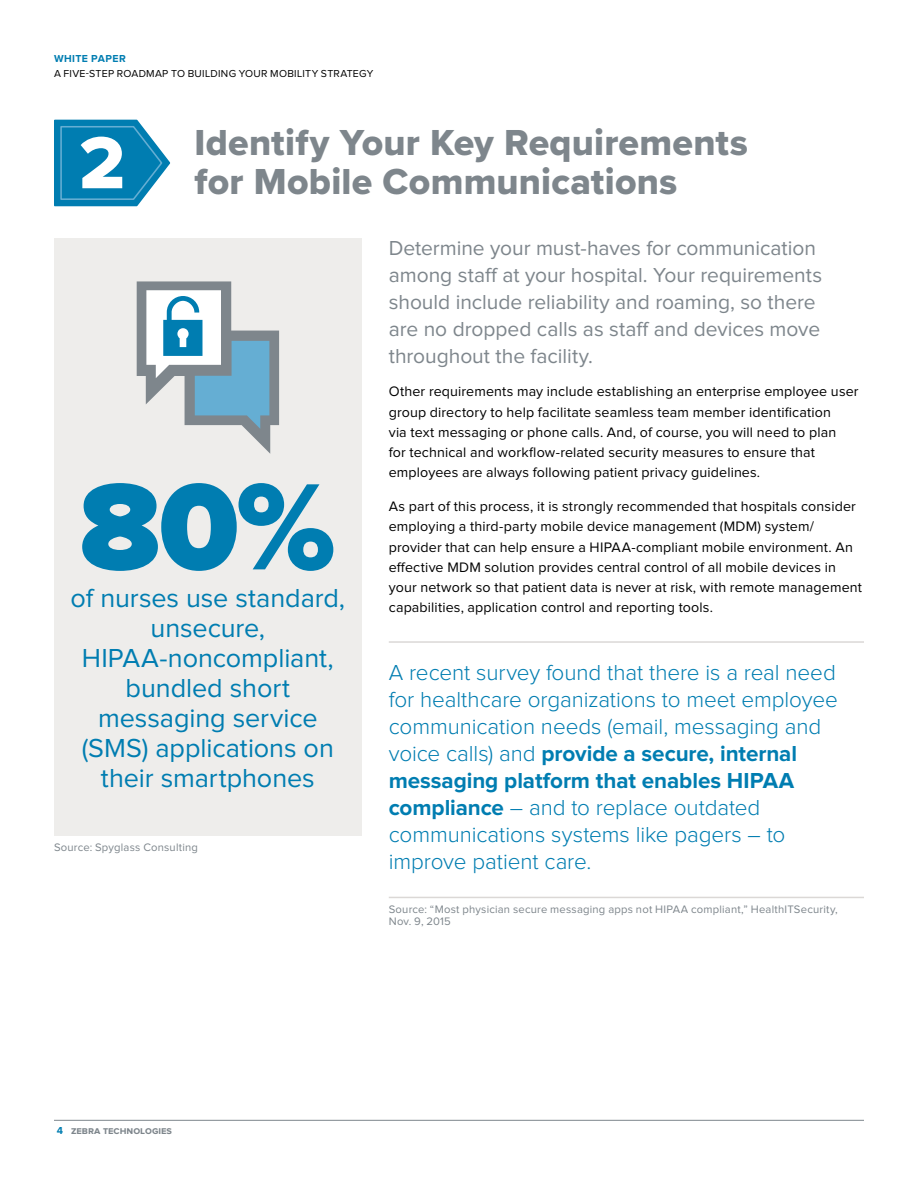
<style>
.page{position:relative;width:918px;height:1188px;background:#fff}
.page>*{position:absolute;margin:0;border:0;box-sizing:border-box;transform-origin:0 0}
.t1{font:900 127.5px "Proxima Nova";color:#007db1}
.t2{font:76.35px "Proxima Nova Extrabld";color:#fff}
.t3{font:37.5px/39px "Proxima Nova Extrabld";letter-spacing:.005em;color:#7e868c}
.t4{font:27px/30px "Proxima Nova";letter-spacing:-.005em;color:#007db1;text-align:center}
.t5{font:300 22.5px/27px "Proxima Nova";letter-spacing:-.005em;color:#007db1}
.t6{font:21px/27px "Proxima Nova";letter-spacing:-.005em;color:#7e868c}
.t7{font:14.25px/20.2px "Proxima Nova";letter-spacing:.01em;color:#000}
.t8{font:11.25px/12px "Proxima Nova";letter-spacing:.02em;color:#7e868c}
.t9{font:10.5px "Proxima Nova";letter-spacing:.025em;color:#000}
.t10{font:700 10.5px "Proxima Nova";color:#7e868c}
.t11{font:700 10.5px "Proxima Nova";letter-spacing:.04em;color:#007db1}
.s1{font-weight:700}
.s2{color:#007db1}
</style>
<div class="page">
<hr style="left:54px;top:1120px;width:810px;height:1px;background:#7e868c">
<hr style="left:389px;top:641px;width:475px;height:2px;background:#dbd8d6">
<hr style="left:389px;top:897px;width:475px;height:1px;background:#dbd8d6">
<div style="left:54px;top:238px;width:308px;height:598px;background:#eeedeb"></div>
<svg style="left:137px;top:281px;width:142px;height:173px"></svg>
<svg style="left:54px;top:119px;width:117px;height:88px;background:#2d94bf"></svg>
<p class="t11" style="left:54px;top:53px;width:73px">WHITE PAPER</p>
<p class="t9" style="left:54px;top:68px;width:321px">A FIVE-STEP ROADMAP TO BUILDING YOUR MOBILITY STRATEGY</p>
<h2 class="t2" style="left:79px;top:106px;width:48px">2</h2>
<h3 class="t3" style="left:194px;top:122px;width:555px">Identify Your Key Requirements for Mobile Communications</h3>
<h1 class="t1" style="left:80px;top:432px;width:258px">80%</h1>
<h3 class="t4" style="left:71px;top:584px;width:276px">of nurses use standard,</h3>
<h3 class="t4" style="left:82px;top:614px;width:254px">unsecure,<br>HIPAA-noncompliant, bundled short messaging service (SMS) applications on their smartphones</h3>
<p class="t8" style="left:54px;top:842px;width:146px">Source: Spyglass Consulting</p>
<h3 class="t6" style="left:389px;top:235px;width:435px">Determine your must-haves for communication among staff at your hospital. Your requirements should include reliability and roaming, so there are no dropped calls as staff and devices move throughout the facility.</h3>
<p class="t7" style="left:389px;top:382px;width:471px">Other requirements may include establishing an enterprise employee user group directory to help facilitate seamless team member identification<br>via text messaging or phone calls. And, of course, you will need to plan<br>for technical and workflow-related security measures to ensure that employees are always following patient privacy guidelines.</p>
<p class="t7" style="left:389px;top:497px;width:475px">As part of this process, it is strongly recommended that hospitals consider employing a third-party mobile device management (MDM) system/ provider that can help ensure a HIPAA-compliant mobile environment. An effective MDM solution provides central control of all mobile devices in your network so that patient data is never at risk, with remote management capabilities, application control and reporting tools.</p>
<p class="t5" style="left:389px;top:660px;width:451px">A recent survey found that there is a real need for healthcare organizations to meet employee communication needs (email, messaging and voice calls) and <span class="s1">provide a secure, internal messaging platform that enables HIPAA compliance</span> – and to replace outdated communications systems like pagers – to improve patient care.</p>
<p class="t8" style="left:389px;top:904px;width:451px">Source: “Most physician secure messaging apps not HIPAA compliant,” HealthITSecurity,<br>Nov. 9, 2015</p>
<p class="t10" style="left:57px;top:1124px;width:117px"><span class="s2">4</span> zebra technologies</p>
</div>
